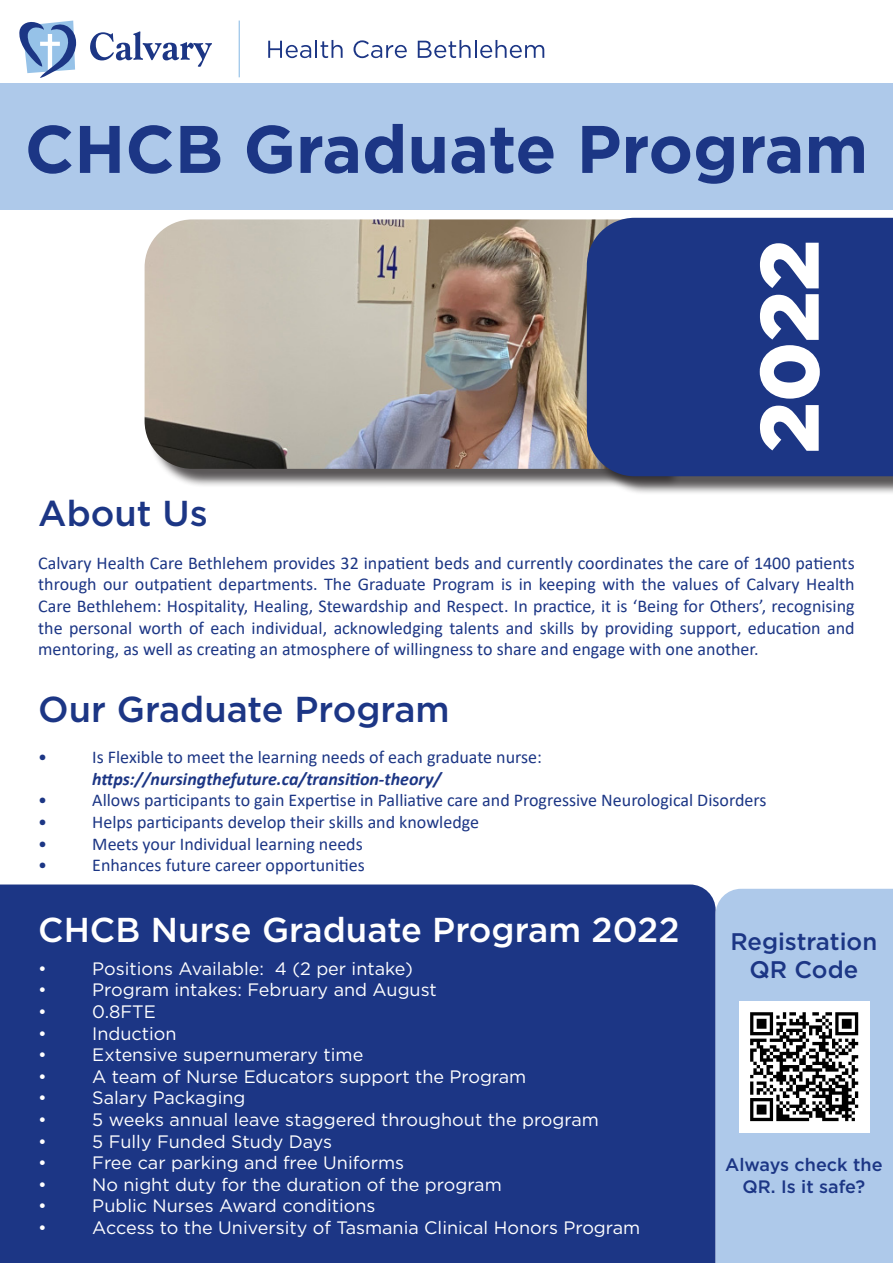
<style>
.page{position:relative;width:893px;height:1263px;background:#fff}
.page>*{position:absolute;margin:0;border:0;box-sizing:border-box;transform-origin:0 0}
.t1{font:900 82.5px "Gotham";color:#fff}
.t2{font:700 67.05px "Gotham";color:#1c3685}
.t3{font:500 36px "Gotham";color:#1c3685}
.t4{font:500 34.5px "Gotham";color:#fff}
.t5{font:500 24px "Gotham";color:#1c3685}
.t6{font:18px/21.6px "Calibri";color:#1c3685;text-align:justify}
.t7{font:18px "Gotham";color:#fff}
.t8{font:italic 700 18px "Calibri";color:#1c3685}
.t9{font:500 18px/21.6px "Gotham";color:#1c3685;text-align:center}
</style>
<div class="page">
<div style="left:0;top:884px;width:716px;height:379px;background:#1c3685"></div>
<div style="left:0;top:83px;width:893px;height:126px;background:#aec9ea"></div>
<div style="left:147px;top:222px;width:534px;height:265px;background:#231f20;opacity:.75"></div>
<img style="left:145px;top:219px;width:442px;height:250px">
<svg style="left:19px;top:20px;width:57px;height:58px"></svg>
<svg style="left:90px;top:31px;width:122px;height:36px"></svg>
<hr style="left:239px;top:21px;width:1px;height:56px;background:#96c2e8">
<svg style="left:268px;top:40px;width:75px;height:18px"></svg>
<svg style="left:353px;top:40px;width:54px;height:18px"></svg>
<svg style="left:418px;top:40px;width:126px;height:18px"></svg>
<div style="left:589px;top:220px;width:304px;height:275px;background:#231f20;opacity:.75"></div>
<div style="left:587px;top:218px;width:306px;height:258px;background:#1c3685"></div>
<div style="left:716px;top:889px;width:177px;height:374px;background:#aec9ea"></div>
<img style="left:739px;top:1001px;width:131px;height:131px">
<p class="t2" style="left:25px;top:105px;width:845px">CHCB Graduate Program</p>
<p class="t1" style="left:733px;top:453px;width:215px;rotate:-90deg">2022</p>
<p class="t3" style="left:38px;top:489px;width:171px">About Us</p>
<p class="t6" style="left:38px;top:552px;width:818px">Calvary Health Care Bethlehem provides 32 inpatient beds and currently coordinates the care of 1400 patients through our outpatient departments. The Graduate Program is in keeping with the values of Calvary Health Care Bethlehem: Hospitality, Healing, Stewardship and Respect. In practice, it is ‘Being for Others’, recognising the personal worth of each individual, acknowledging talents and skills by providing support, education and mentoring, as well as creating an atmosphere of willingness to share and engage with one another.</p>
<p class="t3" style="left:38px;top:685px;width:413px">Our Graduate Program</p>
<p class="t6" style="left:38px;top:746px;width:10px">•</p>
<p class="t6" style="left:92px;top:746px;width:451px">Is Flexible to meet the learning needs of each graduate nurse:</p>
<p class="t8" style="left:92px;top:766px;width:350px">https://nursingthefuture.ca/transition-theory/</p>
<p class="t6" style="left:38px;top:789px;width:10px">•</p>
<p class="t6" style="left:92px;top:789px;width:676px">Allows participants to gain Expertise in Palliative care and Progressive Neurological Disorders</p>
<p class="t6" style="left:38px;top:811px;width:10px">•</p>
<p class="t6" style="left:92px;top:811px;width:388px">Helps participants develop their skills and knowledge</p>
<p class="t6" style="left:38px;top:832px;width:10px">•</p>
<p class="t6" style="left:92px;top:832px;width:272px">Meets your Individual learning needs</p>
<p class="t6" style="left:38px;top:854px;width:10px">•</p>
<p class="t6" style="left:92px;top:854px;width:274px">Enhances future career opportunities</p>
<p class="t4" style="left:38px;top:907px;width:643px">CHCB Nurse Graduate Program 2022</p>
<p class="t7" style="left:38px;top:957px;width:10px">•</p>
<p class="t7" style="left:92px;top:957px;width:322px">Positions Available: 4 (2 per intake)</p>
<p class="t7" style="left:38px;top:978px;width:10px">•</p>
<p class="t7" style="left:92px;top:978px;width:346px">Program intakes: February and August</p>
<p class="t7" style="left:38px;top:1000px;width:10px">•</p>
<p class="t7" style="left:92px;top:1000px;width:65px">0.8FTE</p>
<p class="t7" style="left:38px;top:1022px;width:10px">•</p>
<p class="t7" style="left:92px;top:1022px;width:86px">Induction</p>
<p class="t7" style="left:38px;top:1043px;width:10px">•</p>
<p class="t7" style="left:92px;top:1043px;width:273px">Extensive supernumerary time</p>
<p class="t7" style="left:38px;top:1065px;width:10px">•</p>
<p class="t7" style="left:92px;top:1065px;width:436px">A team of Nurse Educators support the Program</p>
<p class="t7" style="left:38px;top:1086px;width:10px">•</p>
<p class="t7" style="left:92px;top:1086px;width:155px">Salary Packaging</p>
<p class="t7" style="left:38px;top:1108px;width:10px">•</p>
<p class="t7" style="left:92px;top:1108px;width:508px">5 weeks annual leave staggered throughout the program</p>
<p class="t7" style="left:38px;top:1130px;width:10px">•</p>
<p class="t7" style="left:92px;top:1130px;width:241px">5 Fully Funded Study Days</p>
<p class="t7" style="left:38px;top:1151px;width:10px">•</p>
<p class="t7" style="left:92px;top:1151px;width:313px">Free car parking and free Uniforms</p>
<p class="t7" style="left:38px;top:1173px;width:10px">•</p>
<p class="t7" style="left:92px;top:1173px;width:411px">No night duty for the duration of the program</p>
<p class="t7" style="left:38px;top:1194px;width:10px">•</p>
<p class="t7" style="left:92px;top:1194px;width:285px">Public Nurses Award conditions</p>
<p class="t7" style="left:38px;top:1216px;width:10px">•</p>
<p class="t7" style="left:92px;top:1216px;width:549px">Access to the University of Tasmania Clinical Honors Program</p>
<p class="t5" style="left:730px;top:925px;width:148px">Registration</p>
<p class="t5" style="left:749px;top:954px;width:110px">QR Code</p>
<p class="t9" style="left:725px;top:1153px;width:159px">Always check the<br>QR. Is it safe?</p>
</div>
